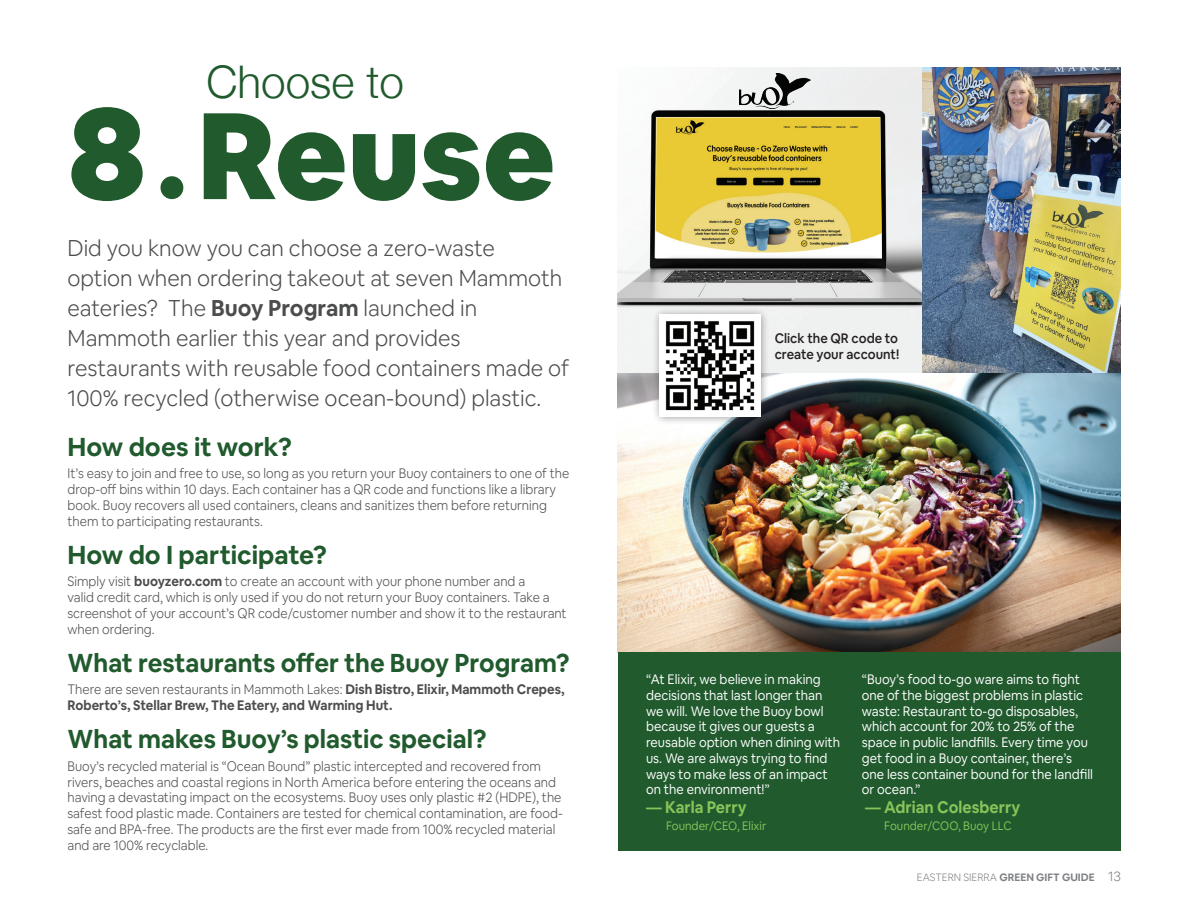
<style>
.page{position:relative;width:1188px;height:918px;background:#fff}
.page>*{position:absolute;margin:0;border:0;box-sizing:border-box;transform-origin:0 0}
.t1{font:900 120.75px "Airbnb Cereal App";color:#205a2d}
.t2{font:300 45px "Helvetica Neue";color:#205a2d}
.t3{font:700 25.5px "Airbnb Cereal App";color:#205a2d}
.t4{font:300 22.5px/30px "Airbnb Cereal App";color:#4b4c4d}
.t5{font:700 16.5px "Airbnb Cereal App";color:#88c45a;scale:.95 1}
.t6{font:300 13.5px/15.8px "Airbnb Cereal App";color:#4b4c4d;scale:.95 1}
.t7{font:13.5px/15.8px "Airbnb Cereal App";color:#fff;scale:.95 1}
.t8{font:700 13.5px/15.8px "Airbnb Cereal App";color:#4b4c4d;scale:.95 1}
.t9{font:500 13.5px/15.8px "Airbnb Cereal App";color:#231f20;scale:.95 1}
.t10{font:12px "Airbnb Cereal App";color:#88c45a;scale:.95 1}
.t11{font:700 10.5px "Airbnb Cereal App";color:#808285}
.s1{font-size:130.5px}
.s2{font-weight:700}
.s3{font-weight:300}
.s4{font-weight:300;font-size:13.5px}
</style>
<div class="page">
<div style="left:160px;top:176px;width:23px;height:23px;background:#205a2d;border-radius:50%"></div>
<img style="left:618px;top:68px;width:502px;height:584px">
<img style="left:655px;top:118px;width:227px;height:141px">
<img style="left:739px;top:74px;width:71px;height:35px">
<div style="left:618px;top:652px;width:502px;height:198px;background:#205a2d"></div>
<div style="left:652px;top:307px;width:118px;height:119px;background:#231f20;opacity:.46"></div>
<img style="left:659px;top:315px;width:101px;height:101px">
<h2 class="t2" style="left:206px;top:54px;width:199px">Choose to</h2>
<h1 class="t1" style="left:68px;top:79px;width:489px"><span class="s1">8</span> Reuse</h1>
<p class="t4" style="left:68px;top:233px;width:503px">Did you know you can choose a zero-waste<br>option when ordering takeout at seven Mammoth eateries? The <span class="s2">Buoy Program</span> launched in Mammoth earlier this year and provides restaurants with reusable food containers made of 100% recycled (otherwise ocean-bound) plastic.</p>
<h3 class="t3" style="left:68px;top:431px;width:226px">How does it work?</h3>
<p class="t6" style="left:68px;top:466px;width:530px">It’s easy to join and free to use, so long as you return your Buoy containers to one of the drop-off bins within 10 days. Each container has a QR code and functions like a library book. Buoy recovers all used containers, cleans and sanitizes them before returning them to participating restaurants.</p>
<h3 class="t3" style="left:68px;top:539px;width:261px">How do I participate?</h3>
<p class="t6" style="left:68px;top:574px;width:527px">Simply visit <span class="s2">buoyzero.com</span> to create an account with your phone number and a<br>valid credit card, which is only used if you do not return your Buoy containers. Take a screenshot of your account’s QR code/customer number and show it to the restaurant when ordering.</p>
<h3 class="t3" style="left:68px;top:647px;width:504px">What restaurants offer the Buoy Program?</h3>
<p class="t8" style="left:68px;top:682px;width:525px"><span class="s3">There are seven restaurants in Mammoth Lakes:</span> Dish Bistro, Elixir, Mammoth Crepes,<br>Roberto’s, Stellar Brew, The Eatery, and Warming Hut.</p>
<h3 class="t3" style="left:68px;top:724px;width:421px">What makes Buoy’s plastic special?</h3>
<p class="t6" style="left:68px;top:759px;width:523px">Buoy’s recycled material is “Ocean Bound” plastic intercepted and recovered from rivers, beaches and coastal regions in North America before entering the oceans and having a devastating impact on the ecosystems. Buoy uses only plastic #2 (HDPE), the safest food plastic made. Containers are tested for chemical contamination, are food&shy;safe and BPA-free. The products are the first ever made from 100% recycled material and are 100% recyclable.</p>
<p class="t9" style="left:775px;top:330px;width:133px">Click the QR code to create your account!</p>
<p class="t7" style="left:646px;top:672px;width:206px">“At Elixir, we believe in making decisions that last longer than we will. We love the Buoy bowl because it gives our guests a reusable option when dining with us. We are always trying to find ways to make less of an impact on the environment!”</p>
<p class="t5" style="left:646px;top:797px;width:107px">— Karla Perry</p>
<p class="t10" style="left:666px;top:819px;width:107px">Founder/CEO, Elixir</p>
<p class="t7" style="left:862px;top:672px;width:245px">“Buoy’s food to-go ware aims to fight one of the biggest problems in plastic waste: Restaurant to-go disposables, which account for 20% to 25% of the space in public landfills. Every time you get food in a Buoy container, there’s one less container bound for the landfill or ocean.”</p>
<p class="t5" style="left:865px;top:797px;width:165px">— Adrian Colesberry</p>
<p class="t10" style="left:884px;top:819px;width:135px">Founder/COO, Buoy LLC</p>
<p class="t11" style="left:917px;top:871px;width:206px"><span class="s3">EASTERN SIERRA</span> GREEN GIFT GUIDE <span class="s4">13</span></p>
</div>
